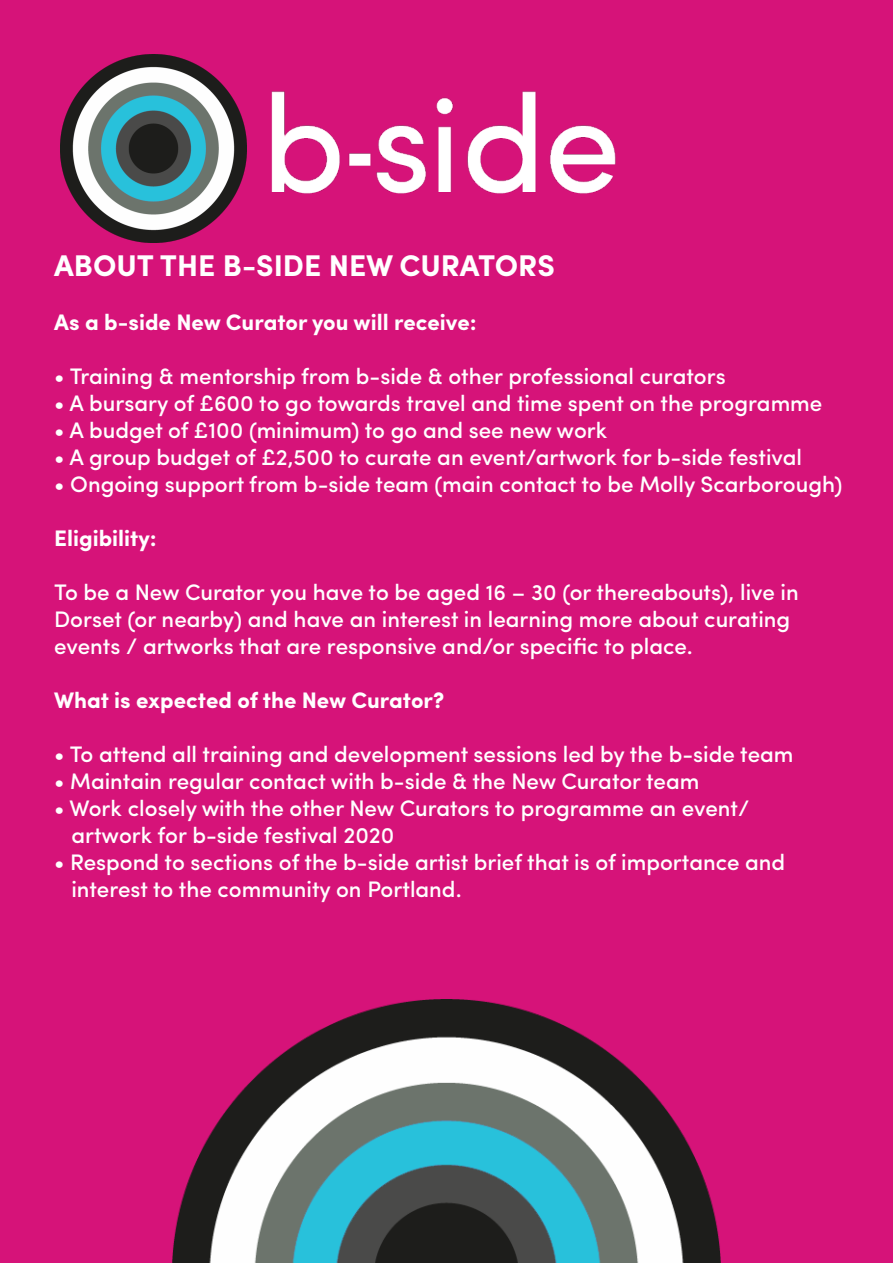
<style>
.page{position:relative;width:893px;height:1263px;background:#d61379}
.page>*{position:absolute;margin:0;border:0;box-sizing:border-box;transform-origin:0 0}
.t1{font:700 30px "Sofia Pro";color:#fff}
.t2{font:500 22.5px/27px "Sofia Pro";color:#fff}
.t3{font:700 22.5px "Sofia Pro";color:#fff}
</style>
<div class="page">
<img style="left:271px;top:91px;width:345px;height:103px">
<img style="left:60px;top:54px;width:187px;height:188px">
<img style="left:172px;top:999px;width:548px;height:264px">
<p class="t1" style="left:54px;top:242px;width:502px">ABOUT THE B-SIDE NEW CURATORS</p>
<p class="t3" style="left:54px;top:304px;width:424px">As a b-side New Curator you will receive:</p>
<p class="t2" style="left:54px;top:361px;width:673px">• Training &amp; mentorship from b-side &amp; other professional curators</p>
<p class="t2" style="left:54px;top:388px;width:770px">• A bursary of £600 to go towards travel and time spent on the programme</p>
<p class="t2" style="left:54px;top:415px;width:555px">• A budget of £100 (minimum) to go and see new work</p>
<p class="t2" style="left:54px;top:442px;width:749px">• A group budget of £2,500 to curate an event/artwork for b-side festival</p>
<p class="t2" style="left:54px;top:469px;width:790px">• Ongoing support from b-side team (main contact to be Molly Scarborough)</p>
<p class="t3" style="left:54px;top:520px;width:104px">Eligibility:</p>
<p class="t2" style="left:54px;top:577px;width:746px">To be a New Curator you have to be aged 16 – 30 (or thereabouts), live in<br>Dorset (or nearby) and have an interest in learning more about curating events / artworks that are responsive and/or specific to place.</p>
<p class="t3" style="left:54px;top:682px;width:391px">What is expected of the New Curator?</p>
<p class="t2" style="left:54px;top:739px;width:741px">• To attend all training and development sessions led by the b-side team</p>
<p class="t2" style="left:54px;top:766px;width:647px">• Maintain regular contact with b-side &amp; the New Curator team</p>
<p class="t2" style="left:54px;top:793px;width:697px">• Work closely with the other New Curators to programme an event/</p>
<p class="t2" style="left:71px;top:820px;width:325px">artwork for b-side festival 2020</p>
<p class="t2" style="left:54px;top:847px;width:733px">• Respond to sections of the b-side artist brief that is of importance and</p>
<p class="t2" style="left:71px;top:874px;width:392px">interest to the community on Portland.</p>
</div>
